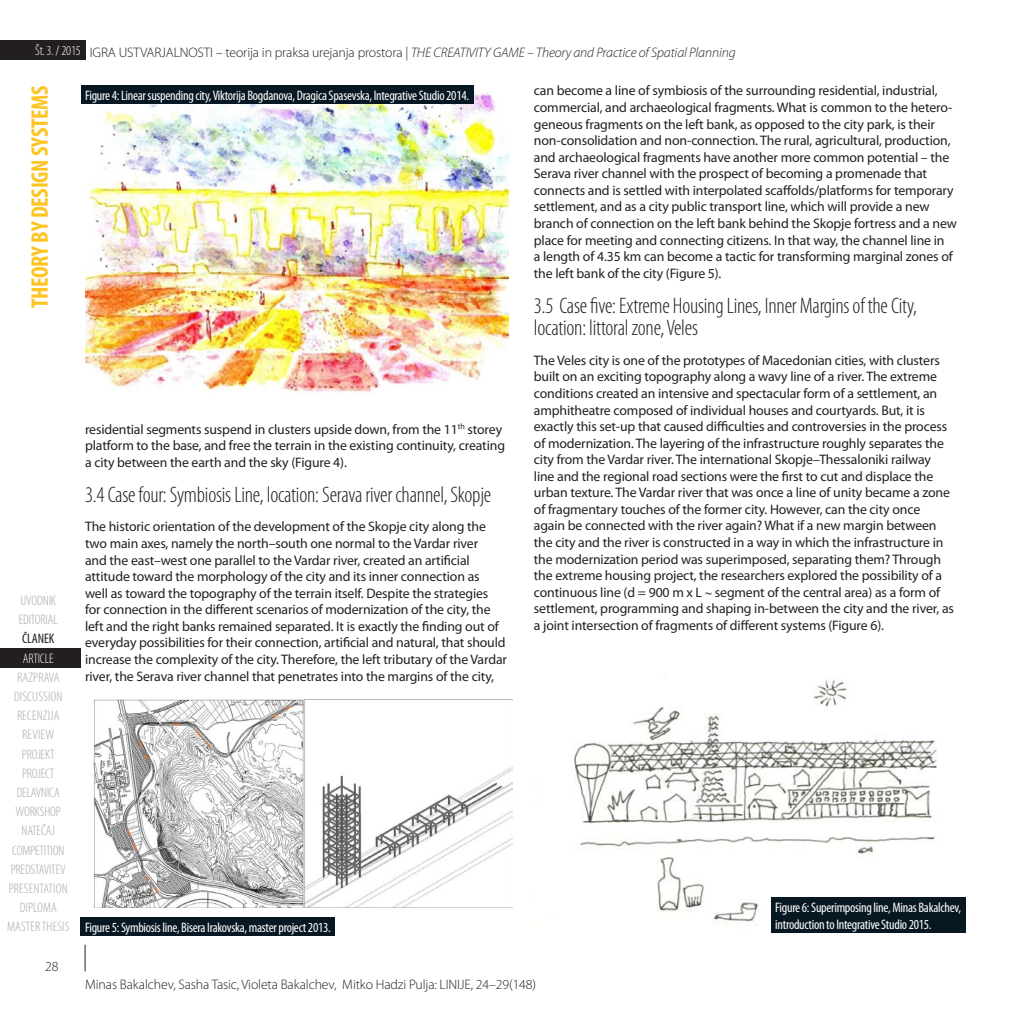
<style>
.page{position:relative;width:1021px;height:1021px;background:#fff}
.page>*{position:absolute;margin:0;border:0;box-sizing:border-box;transform-origin:0 0}
.t1{font:700 condensed 24px "Myriad Pro";letter-spacing:-.01em;color:#fec422}
.clanki_podnaslov{font:300 condensed 22.5px/22.5px "Myriad Pro";letter-spacing:-.01em;color:#231f20}
.t2{font:13.8px/16.5px "Myriad Pro";letter-spacing:-.01em;color:#231f20}
.opisi_k_slikam_BREZ{font:condensed 13.8px/16.5px "Myriad Pro";letter-spacing:-.02em;color:#fff}
.t3{font:italic 300 13.8px "Myriad Pro";letter-spacing:-.01em;color:#231f20}
.t4{font:300 condensed 13.8px "Myriad Pro";letter-spacing:-.01em;color:#a8a9ad}
.t5{font:300 13.8px "Myriad Pro";letter-spacing:-.01em;color:#231f20}
.t6{font:300 condensed 13.8px/19.2px "Myriad Pro";letter-spacing:.01em;color:#a8a9ad;text-align:center}
.t7{font:300 condensed 13.8px "Myriad Pro";letter-spacing:-.01em;color:#fff}
.t8{font:condensed 13.8px "Myriad Pro";letter-spacing:-.01em;color:#231f20}
.s1{font-style:normal;font-stretch:condensed;color:#fff}
.s2{font-style:normal}
</style>
<div class="page">
<div style="left:0;top:41px;width:85px;height:19px;background:#231f20"></div>
<svg style="left:85px;top:944px;width:1px;height:27px"></svg>
<div style="left:0;top:648px;width:81px;height:19px;background:#231f20"></div>
<img style="left:574px;top:680px;width:363px;height:245px">
<img style="left:93px;top:699px;width:419px;height:208px">
<div style="left:81px;top:917px;width:254px;height:18px;background:#071822"></div>
<div style="left:771px;top:897px;width:194px;height:36px;background:#071822"></div>
<img style="left:85px;top:88px;width:423px;height:304px">
<div style="left:81px;top:85px;width:392px;height:19px;background:#071822"></div>
<p class="t3" style="left:35px;top:44px;width:702px"><span class="s1">Št. 3. / 2015</span> <span class="s2">IGRA USTVARJALNOSTI – teorija in praksa urejanja prostora |</span> THE CREATIVITY GAME – Theory and Practice of Spatial Planning</p>
<p class="t1" style="left:25px;top:308px;width:225px;rotate:-90deg">THEORY BY DESIGN SYSTEMS</p>
<p class="t4" style="left:20px;top:592px;width:37px">UVODNIK</p>
<p class="t4" style="left:19px;top:611px;width:41px">EDITORIAL</p>
<p class="t8" style="left:22px;top:630px;width:34px">ČLANEK</p>
<p class="t7" style="left:23px;top:650px;width:32px">ARTICLE</p>
<p class="t6" style="left:17px;top:667px;width:44px">RAZPRAVA</p>
<p class="t6" style="left:17px;top:705px;width:44px">RECENZIJA</p>
<p class="t6" style="left:14px;top:686px;width:50px">DISCUSSION</p>
<p class="t4" style="left:22px;top:726px;width:33px">REVIEW</p>
<p class="t4" style="left:22px;top:745px;width:34px">PROJEKT</p>
<p class="t4" style="left:22px;top:765px;width:34px">PROJECT</p>
<p class="t4" style="left:17px;top:784px;width:45px">DELAVNICA</p>
<p class="t4" style="left:16px;top:803px;width:47px">WORKSHOP</p>
<p class="t4" style="left:22px;top:822px;width:35px">NATEČAJ</p>
<p class="t4" style="left:12px;top:842px;width:54px">COMPETITION</p>
<p class="t4" style="left:11px;top:861px;width:57px">PREDSTAVITEV</p>
<p class="t6" style="left:9px;top:878px;width:60px">PRESENTATION</p>
<p class="t6" style="left:7px;top:898px;width:64px">DIPLOMA<br>MASTER THESIS</p>
<p class="t5" style="left:45px;top:958px;width:15px">28</p>
<p class="opisi_k_slikam_BREZ" style="left:85px;top:87px;width:385px">Figure 4: Linear suspending city, Viktorija Bogdanova, Dragica Spasevska, Integrative Studio 2014.</p>
<p class="t2" style="left:85px;top:420px;width:421px">residential segments suspend in clusters upside down, from the 11<sup>th</sup> storey platform to the base, and free the terrain in the existing continuity, creating a city between the earth and the sky (Figure 4).</p>
<p class="clanki_podnaslov" style="left:85px;top:483px;width:407px">3.4 Case four: Symbiosis Line, location: Serava river channel, Skopje</p>
<p class="t2" style="left:85px;top:518px;width:423px">The historic orientation of the development of the Skopje city along the two main axes, namely the north–south one normal to the Vardar river<br>and the east–west one parallel to the Vardar river, created an artificial attitude toward the morphology of the city and its inner connection as<br>well as toward the topography of the terrain itself. Despite the strategies for connection in the different scenarios of modernization of the city, the left and the right banks remained separated. It is exactly the finding out of everyday possibilities for their connection, artificial and natural, that should increase the complexity of the city. Therefore, the left tributary of the Vardar river, the Serava river channel that penetrates into the margins of the city,</p>
<p class="t2" style="left:534px;top:82px;width:424px">can become a line of symbiosis of the surrounding residential, industrial, commercial, and archaeological fragments. What is common to the hetero&shy;geneous fragments on the left bank, as opposed to the city park, is their non-consolidation and non-connection. The rural, agricultural, production, and archaeological fragments have another more common potential – the Serava river channel with the prospect of becoming a promenade that connects and is settled with interpolated scaffolds/platforms for temporary settlement, and as a city public transport line, which will provide a new branch of connection on the left bank behind the Skopje fortress and a new place for meeting and connecting citizens. In that way, the channel line in<br>a length of 4.35 km can become a tactic for transforming marginal zones of the left bank of the city (Figure 5).</p>
<p class="clanki_podnaslov" style="left:534px;top:294px;width:384px">3.5 Case five: Extreme Housing Lines, Inner Margins of the City, location: littoral zone, Veles</p>
<p class="t2" style="left:534px;top:352px;width:421px">The Veles city is one of the prototypes of Macedonian cities, with clusters built on an exciting topography along a wavy line of a river. The extreme conditions created an intensive and spectacular form of a settlement, an amphitheatre composed of individual houses and courtyards. But, it is exactly this set-up that caused difficulties and controversies in the process of modernization. The layering of the infrastructure roughly separates the city from the Vardar river. The international Skopje–Thessaloniki railway line and the regional road sections were the first to cut and displace the urban texture. The Vardar river that was once a line of unity became a zone of fragmentary touches of the former city. However, can the city once again be connected with the river again? What if a new margin between the city and the river is constructed in a way in which the infrastructure in the modernization period was superimposed, separating them? Through the extreme housing project, the researchers explored the possibility of a continuous line (d = 900 m x L segment of the central area) as a form of settlement, programming and shaping in-between the city and the river, as a joint intersection of fragments of different systems (Figure 6).</p>
<p class="opisi_k_slikam_BREZ" style="left:85px;top:918px;width:247px">Figure 5: Symbiosis line, Bisera Irakovska, master project 2013.</p>
<p class="opisi_k_slikam_BREZ" style="left:775px;top:899px;width:187px">Figure 6: Superimposing line, Minas Bakalchev, introduction to Integrative Studio 2015.</p>
<p class="t5" style="left:85px;top:975px;width:452px">Minas Bakalchev, Sasha Tasic, Violeta Bakalchev, Mitko Hadzi Pulja: LINIJE, 24–29(148)</p>
</div>
